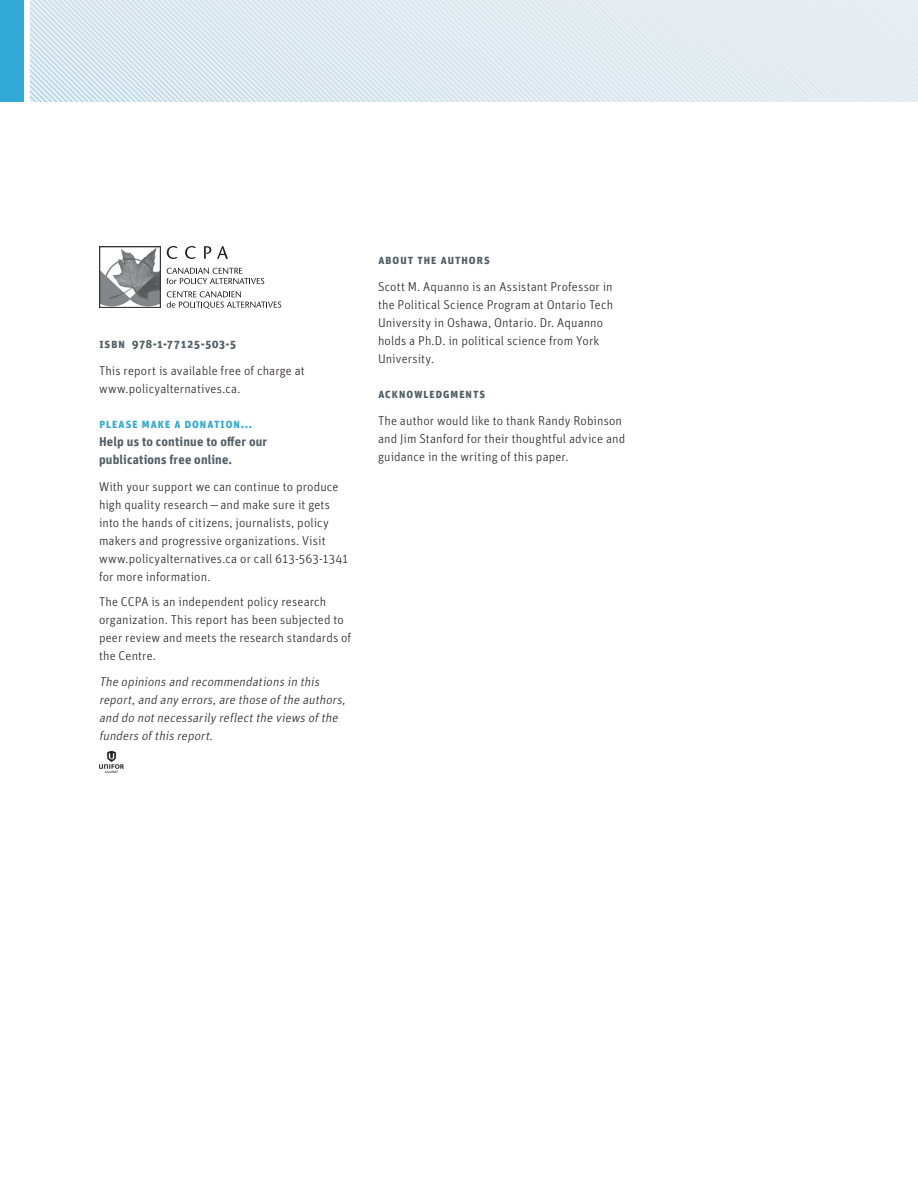
<style>
.page{position:relative;width:918px;height:1188px;background:#fff}
.page>*{position:absolute;margin:0;border:0;box-sizing:border-box;transform-origin:0 0}
.Copyright_page_text{font:300 12.75px/18px "Unit";letter-spacing:.01em;color:#231f20}
.Copyright_page_text-2{font:italic 300 12.75px/18px "Unit";color:#231f20}
.Copyright_page_headi{font:700 12.75px/18px "Unit OT";letter-spacing:.025em;color:#525e65}
.Copyright_page_headi-2{font:700 12.75px "Unit OT";letter-spacing:-.015em;color:#525e65}
.s1{color:#31a8d5}
</style>
<div class="page">
<img style="left:99px;top:246px;width:62px;height:62px">
<svg style="left:167px;top:246px;width:10px;height:13px"></svg>
<svg style="left:185px;top:246px;width:11px;height:13px"></svg>
<svg style="left:204px;top:246px;width:7px;height:13px"></svg>
<svg style="left:217px;top:246px;width:11px;height:13px"></svg>
<svg style="left:166px;top:268px;width:98px;height:16px"></svg>
<svg style="left:167px;top:291px;width:114px;height:18px"></svg>
<div style="left:0;top:0;width:24px;height:102px;background:#31a8d5"></div>
<svg style="left:30px;top:0;width:888px;height:102px;background:#dfeaef"></svg>
<img style="left:99px;top:751px;width:25px;height:21px">
<p class="Copyright_page_headi" style="left:99px;top:335px;width:13px">ISBN</p>
<p class="Copyright_page_headi-2" style="left:132px;top:336px;width:106px">978-1-77125-503-5</p>
<p class="Copyright_page_text" style="left:99px;top:361px;width:207px">This report is available free of charge at www.policyalternatives.ca.</p>
<p class="Copyright_page_headi" style="left:99px;top:414px;width:170px"><span class="s1">Please make a donation...<br></span>Help us to continue to offer our publications free online.</p>
<p class="Copyright_page_text" style="left:99px;top:477px;width:251px">With your support we can continue to produce high quality research—and make sure it gets into the hands of citizens, journalists, policy makers and progressive organizations. Visit www.policyalternatives.ca or call 613-563-1341 for more information.</p>
<p class="Copyright_page_text" style="left:99px;top:592px;width:254px">The CCPA is an independent policy research organization. This report has been subjected to peer review and meets the research standards of the Centre.</p>
<p class="Copyright_page_text-2" style="left:99px;top:672px;width:250px">The opinions and recommendations in this report,and any errors,are those ofthe authors, and do notnecessarily reflectthe views ofthe funders ofthis report.</p>
<p class="Copyright_page_headi" style="left:378px;top:251px;width:114px">About the authors</p>
<p class="Copyright_page_text" style="left:378px;top:277px;width:237px">Scott M. Aquanno is an Assistant Professor in the Political Science Program at Ontario Tech University in Oshawa, Ontario. Dr. Aquanno holds a Ph.D. in political science from York University.</p>
<p class="Copyright_page_headi" style="left:378px;top:384px;width:109px">Acknowledgments</p>
<p class="Copyright_page_text" style="left:378px;top:411px;width:249px">The author would like to thank Randy Robinson and Jim Stanford for their thoughtful advice and guidance in the writing of this paper.</p>
</div>
